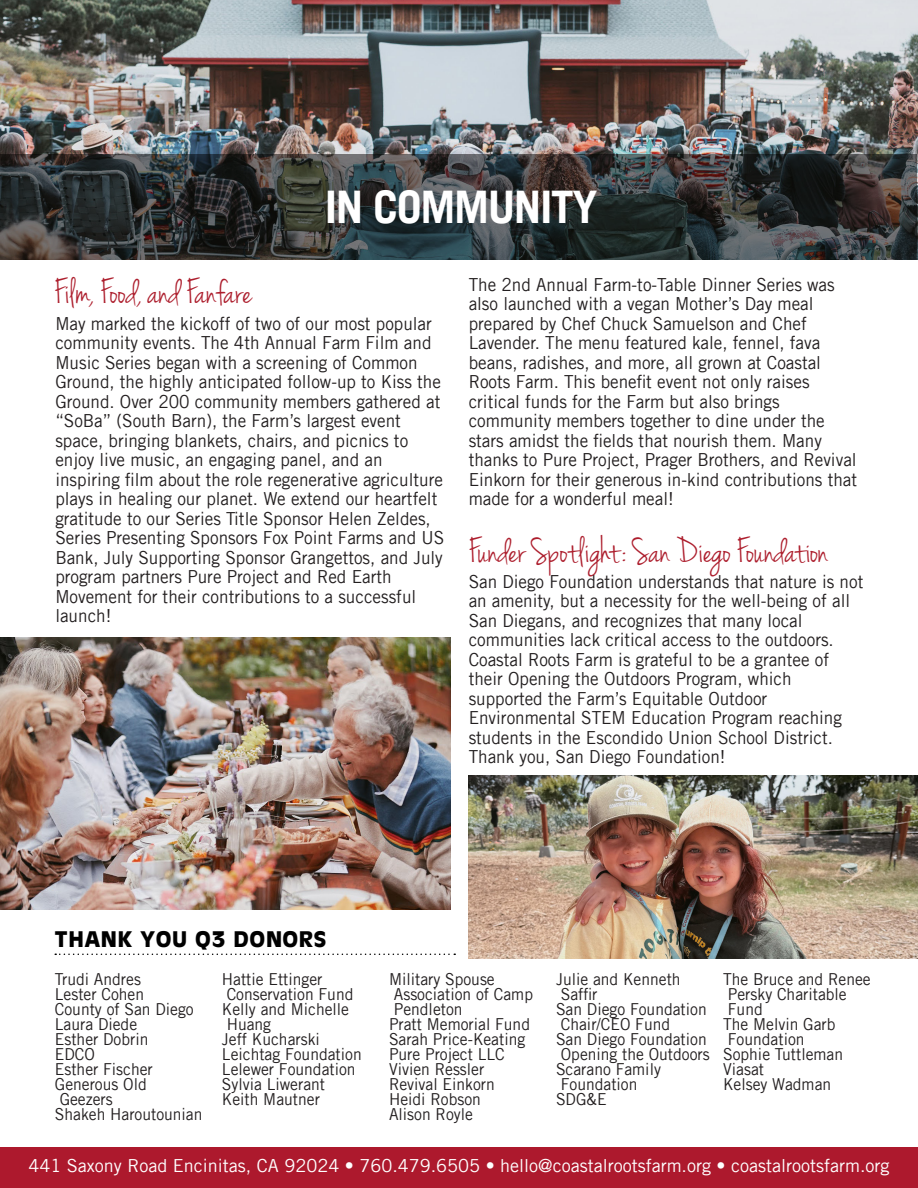
<style>
.page{position:relative;width:918px;height:1188px;background:#fff}
.page>*{position:absolute;margin:0;border:0;box-sizing:border-box;transform-origin:0 0}
.t1{font:700 45px "Trade Gothic LT";letter-spacing:-.03em;color:#fff}
.t2{font:37.5px "Jenna Sue";color:#ad1e2d}
.t3{font:700 21px "Antique Olive";letter-spacing:.025em;color:#000}
.t4{font:18px/19.5px "Trade Gothic LT";color:#231f20;scale:.95 1}
.t5{font:18px "Trade Gothic LT";color:#fff}
.t6{font:16.5px "Trade Gothic LT";color:#231f20;scale:.95 1}
</style>
<div class="page">
<img style="left:0;top:0;width:918px;height:260px">
<svg style="left:0;top:154px;width:916px;height:106px"></svg>
<div style="left:0;top:1148px;width:918px;height:40px;background:#ad192d"></div>
<svg style="left:55px;top:954px;width:400px;height:1px"></svg>
<img style="left:0;top:637px;width:451px;height:272px">
<img style="left:468px;top:775px;width:450px;height:183px">
<p class="t1" style="left:325px;top:180px;width:274px">IN COMMUNITY</p>
<p class="t2" style="left:54px;top:270px;width:199px">Film, Food, and Fanfare</p>
<p class="t4" style="left:55px;top:313px;width:411px">May marked the kickoff of two of our most popular community events. The 4th Annual Farm Film and Music Series began with a screening of Common Ground, the highly anticipated follow-up to Kiss the Ground. Over 200 community members gathered at “SoBa” (South Barn), the Farm’s largest event space, bringing blankets, chairs, and picnics to enjoy live music, an engaging panel, and an inspiring film about the role regenerative agriculture plays in healing our planet. We extend our heartfelt gratitude to our Series Title Sponsor Helen Zeldes, Series Presenting Sponsors Fox Point Farms and US Bank, July Supporting Sponsor Grangettos, and July program partners Pure Project and Red Earth Movement for their contributions to a successful launch!</p>
<p class="t4" style="left:469px;top:274px;width:410px">The 2nd Annual Farm-to-Table Dinner Series was also launched with a vegan Mother’s Day meal prepared by Chef Chuck Samuelson and Chef Lavender. The menu featured kale, fennel, fava beans, radishes, and more, all grown at Coastal Roots Farm. This benefit event not only raises critical funds for the Farm but also brings community members together to dine under the stars amidst the fields that nourish them. Many thanks to Pure Project, Prager Brothers, and Revival Einkorn for their generous in-kind contributions that made for a wonderful meal!</p>
<p class="t2" style="left:469px;top:529px;width:361px">Funder Spotlight: San Diego Foundation</p>
<p class="t4" style="left:469px;top:572px;width:417px">San Diego Foundation understands that nature is not an amenity, but a necessity for the well-being of all San Diegans, and recognizes that many local communities lack critical access to the outdoors.<br>Coastal Roots Farm is grateful to be a grantee of their Opening the Outdoors Program, which supported the Farm’s Equitable Outdoor Environmental STEM Education Program reaching students in the Escondido Union School District.<br>Thank you, San Diego Foundation!</p>
<p class="t3" style="left:54px;top:925px;width:273px">THANK YOU Q3 DONORS</p>
<p class="t6" style="left:55px;top:969px;width:92px">Trudi Andres</p>
<p class="t6" style="left:55px;top:984px;width:95px">Lester Cohen</p>
<p class="t6" style="left:55px;top:999px;width:148px">County of San Diego</p>
<p class="t6" style="left:55px;top:1014px;width:88px">Laura Diede</p>
<p class="t6" style="left:55px;top:1029px;width:100px">Esther Dobrin</p>
<p class="t6" style="left:55px;top:1044px;width:44px">EDCO</p>
<p class="t6" style="left:55px;top:1059px;width:105px">Esther Fischer</p>
<p class="t6" style="left:55px;top:1074px;width:98px">Generous Old</p>
<p class="t6" style="left:60px;top:1089px;width:57px">Geezers</p>
<p class="t6" style="left:55px;top:1104px;width:157px">Shakeh Haroutounian</p>
<p class="t6" style="left:222px;top:969px;width:107px">Hattie Ettinger</p>
<p class="t6" style="left:227px;top:984px;width:135px">Conservation Fund</p>
<p class="t6" style="left:222px;top:999px;width:135px">Kelly and Michelle</p>
<p class="t6" style="left:227px;top:1014px;width:48px">Huang</p>
<p class="t6" style="left:222px;top:1029px;width:105px">Jeff Kucharski</p>
<p class="t6" style="left:222px;top:1044px;width:149px">Leichtag Foundation</p>
<p class="t6" style="left:222px;top:1059px;width:142px">Lelewer Foundation</p>
<p class="t6" style="left:222px;top:1074px;width:110px">Sylvia Liwerant</p>
<p class="t6" style="left:222px;top:1089px;width:105px">Keith Mautner</p>
<p class="t6" style="left:389px;top:969px;width:113px">Military Spouse</p>
<p class="t6" style="left:394px;top:984px;width:148px">Association of Camp</p>
<p class="t6" style="left:394px;top:999px;width:74px">Pendleton</p>
<p class="t6" style="left:389px;top:1014px;width:150px">Pratt Memorial Fund</p>
<p class="t6" style="left:389px;top:1029px;width:145px">Sarah Price-Keating</p>
<p class="t6" style="left:389px;top:1044px;width:123px">Pure Project LLC</p>
<p class="t6" style="left:389px;top:1059px;width:102px">Vivien Ressler</p>
<p class="t6" style="left:389px;top:1074px;width:113px">Revival Einkorn</p>
<p class="t6" style="left:389px;top:1089px;width:98px">Heidi Robson</p>
<p class="t6" style="left:389px;top:1104px;width:90px">Alison Royle</p>
<p class="t6" style="left:556px;top:969px;width:133px">Julie and Kenneth</p>
<p class="t6" style="left:561px;top:984px;width:40px">Saffir</p>
<p class="t6" style="left:556px;top:999px;width:160px">San Diego Foundation</p>
<p class="t6" style="left:561px;top:1014px;width:117px">Chair/CEO Fund</p>
<p class="t6" style="left:556px;top:1029px;width:160px">San Diego Foundation</p>
<p class="t6" style="left:561px;top:1044px;width:158px">Opening the Outdoors</p>
<p class="t6" style="left:556px;top:1059px;width:112px">Scarano Family</p>
<p class="t6" style="left:561px;top:1074px;width:82px">Foundation</p>
<p class="t6" style="left:556px;top:1089px;width:55px">SDG&amp;E</p>
<p class="t6" style="left:723px;top:969px;width:157px">The Bruce and Renee</p>
<p class="t6" style="left:728px;top:984px;width:127px">Persky Charitable</p>
<p class="t6" style="left:728px;top:999px;width:38px">Fund</p>
<p class="t6" style="left:723px;top:1014px;width:120px">The Melvin Garb</p>
<p class="t6" style="left:728px;top:1029px;width:82px">Foundation</p>
<p class="t6" style="left:723px;top:1044px;width:128px">Sophie Tuttleman</p>
<p class="t6" style="left:723px;top:1059px;width:45px">Viasat</p>
<p class="t6" style="left:723px;top:1074px;width:115px">Kelsey Wadman</p>
<p class="t5" style="left:28px;top:1154px;width:863px">441 Saxony Road Encinitas, CA 92024 • 760.479.6505 • hello@coastalrootsfarm.org • coastalrootsfarm.org</p>
</div>
